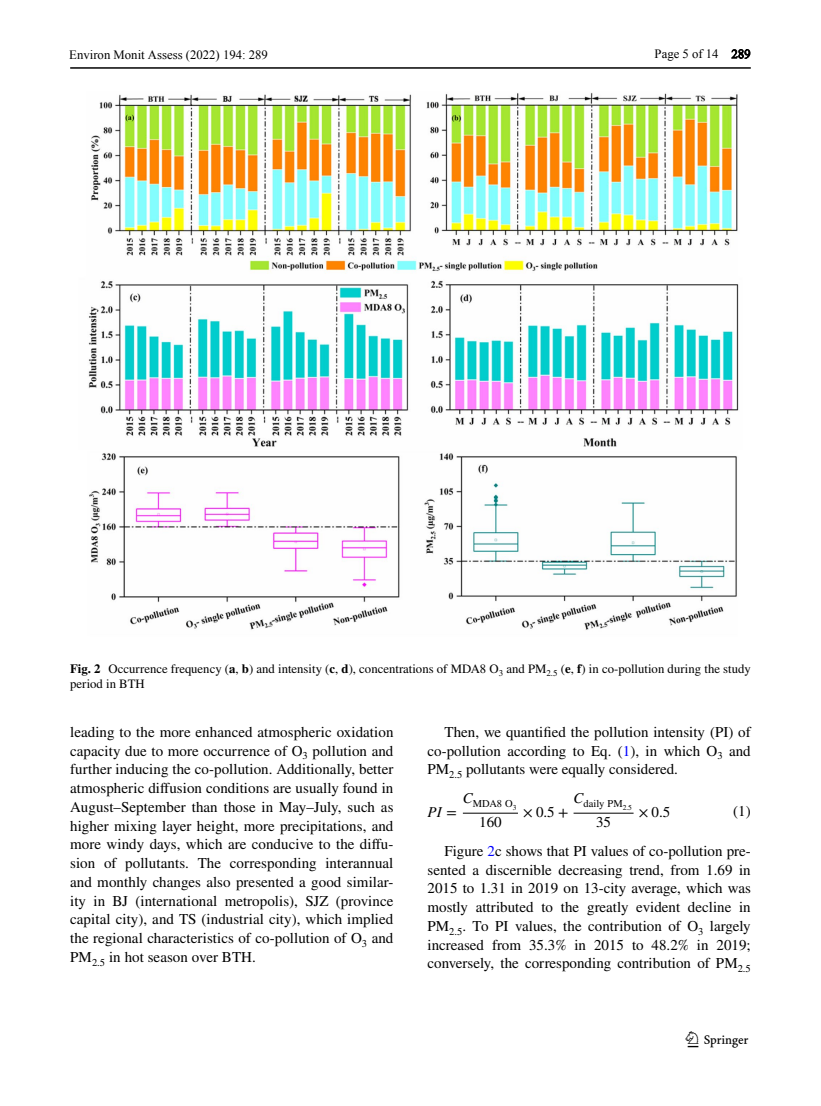
<style>
.page{position:relative;width:821px;height:1106px;background:#fff}
.page>*{position:absolute;margin:0;border:0;box-sizing:border-box;transform-origin:0 0}
.t1{font:22.5px "Springnew Regular 3";color:#000}
.t2{font:15px/18.8px "STIX";color:#000;text-align:justify}
.t3{font:15px "STIX General";color:#000}
.t4{font:italic 15px "STIX General";color:#000}
.t5{font:12.75px/15px "STIX";color:#000}
.t6{font:12.75px "Times New Roman";color:#000}
.t7{font:10.5px "STIX Math";color:#000}
.s1{font-weight:700}
.s2{color:#00f}
.s3{font-family:"STIX General"}
.s4{font-family:"STIX Math";font-style:normal}
.s5{font-family:"STIX Math"}
</style>
<div class="page">
<hr style="left:70px;top:67px;width:680px;height:2px;background:#000">
<hr style="left:463px;top:812px;width:55px;height:1px;background:#000">
<hr style="left:573px;top:812px;width:60px;height:1px;background:#000">
<img style="left:88px;top:93px;width:651px;height:537px">
<p class="t6" style="left:69px;top:50px;width:200px">Environ Monit Assess (2022) 194: 289</p>
<p class="t6" style="left:654px;top:49px;width:97px">Page 5 of 14 289</p>
<p class="t5" style="left:70px;top:662px;width:682px"><span class="s1">Fig. 2</span> Occurrence frequency (<span class="s1">a</span>, <span class="s1">b</span>) and intensity (<span class="s1">c</span>, <span class="s1">d</span>), concentrations of MDA8 O<sub>3</sub> and PM<sub>2.5</sub> (<span class="s1">e</span>, <span class="s1">f</span>) in co-pollution during the study period in BTH</p>
<p class="t2" style="left:70px;top:723px;width:325px">leading to the more enhanced atmospheric oxidation capacity due to more occurrence of O<sub>3</sub> pollution and further inducing the co-pollution. Additionally, better atmospheric diffusion conditions are usually found in August–September than those in May–July, such as higher mixing layer height, more precipitations, and more windy days, which are conducive to the diffu&shy;sion of pollutants. The corresponding interannual and monthly changes also presented a good similar&shy;ity in BJ (international metropolis), SJZ (province capital city), and TS (industrial city), which implied the regional characteristics of co-pollution of O<sub>3</sub> and PM<sub>2.5</sub> in hot season over BTH.</p>
<p class="t2" style="left:427px;top:723px;width:325px;text-indent:17px">Then, we quantified the pollution intensity (PI) of co-pollution according to Eq. (<span class="s2">1</span>), in which O<sub>3</sub> and PM<sub>2.5</sub> pollutants were equally considered.</p>
<p class="t7" style="left:573px;top:799px;width:60px"><sup>C</sup>daily PM<sub>2.5</sub></p>
<p class="t3" style="left:596px;top:813px;width:17px">35</p>
<p class="t7" style="left:463px;top:799px;width:55px"><sup>C</sup>MDA<span class="s3">8</span> O<sub>3</sub></p>
<p class="t3" style="left:479px;top:813px;width:24px">160</p>
<p class="t4" style="left:427px;top:803px;width:31px">PI <span class="s4">=</span></p>
<p class="t2" style="left:733px;top:802px;width:19px">(1)</p>
<p class="t3" style="left:523px;top:803px;width:47px"><span class="s5">×</span> 0.5 <span class="s5">+</span></p>
<p class="t3" style="left:638px;top:803px;width:33px"><span class="s5">×</span> 0.5</p>
<p class="t2" style="left:427px;top:842px;width:325px;text-indent:17px">Figure <span class="s2">2</span>c shows that PI values of co-pollution pre&shy;sented a discernible decreasing trend, from 1.69 in 2015 to 1.31 in 2019 on 13-city average, which was mostly attributed to the greatly evident decline in PM<sub>2.5</sub>. To PI values, the contribution of O<sub>3</sub> largely increased from 35.3% in 2015 to 48.2% in 2019; conversely, the corresponding contribution of PM<sub>2.5</sub></p>
<h1 class="t1" style="left:687px;top:1031px;width:62px">1 3</h1>
</div>
